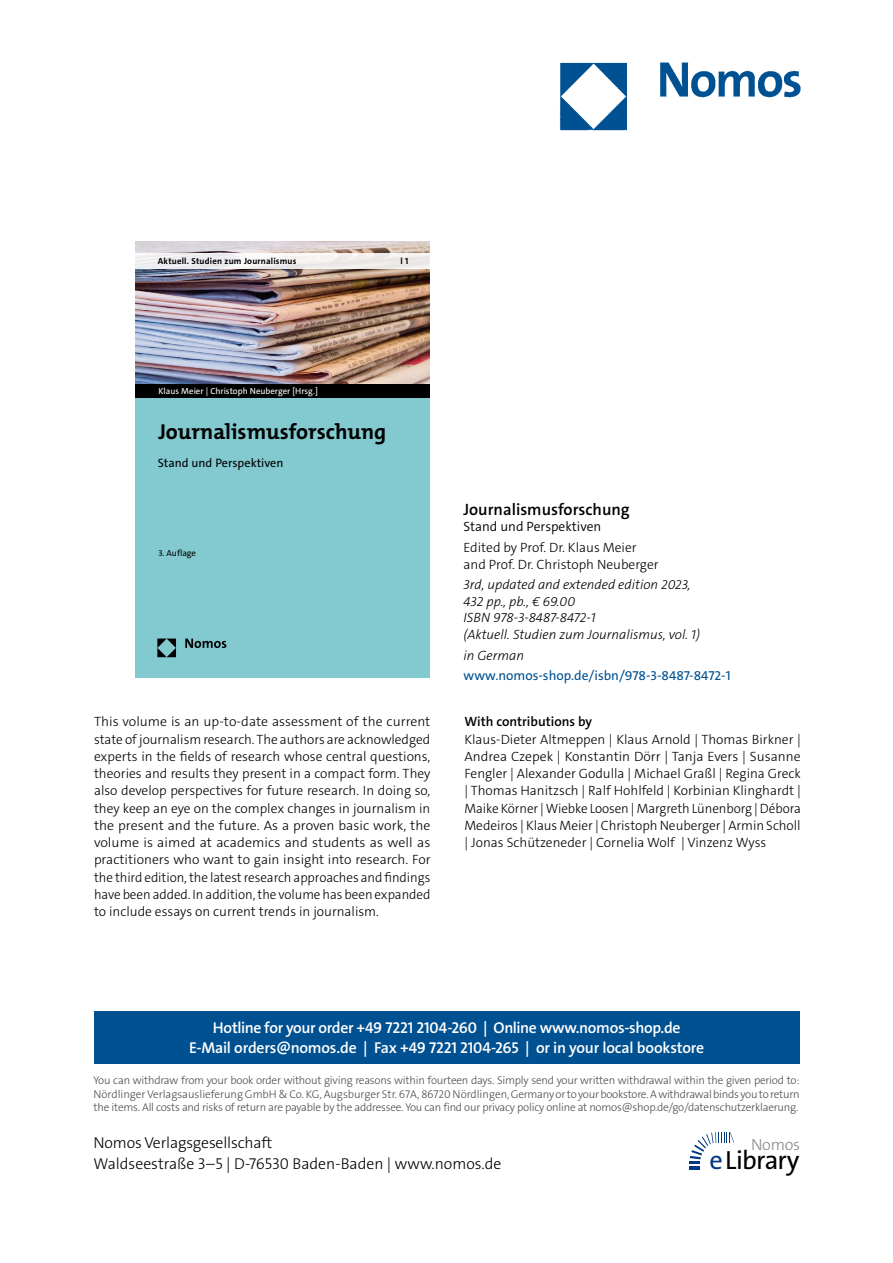
<style>
.page{position:relative;width:893px;height:1263px;background:#fff}
.page>*{position:absolute;margin:0;border:0;box-sizing:border-box;transform-origin:0 0}
.t1{font:26.4px "The Sans Os F";letter-spacing:-.03em;color:#000}
.t2{font:700 21.75px "The Mix C5";color:#000}
.t3{font:600 16.5px "The Sans C5";color:#000}
.t4{font:300 16.2px "The Sans Os F";letter-spacing:-.02em;color:#87888a}
.t5{font:600 15.75px/21px "The Sans Os F";letter-spacing:-.02em;color:#fff;text-align:center}
.t6{font:300 15.75px/21px "The Sans Os F";color:#000}
.t7{font:300 13.5px/17.2px "The Sans C5";color:#000;text-align:justify}
.t8{font:italic 300 13.5px/16.5px "The Sans C5";color:#000}
.t9{font:13.5px "The Sans C5";color:#005192}
.t10{font:300 13.5px "The Sans C5";color:#000}
.t11{font:600 13.5px "The Sans C5";color:#000}
.t12{font:12.15px "The Sans C5";color:#000}
.t13{font:300 11.25px/13.5px "The Sans Os F";letter-spacing:-.02em;color:#4b4b4d;text-align:justify}
.t14{font:8.85px "The Sans C5";color:#fff}
.t15{font:700 8.85px "The Sans C5";letter-spacing:.02em;color:#000}
.t16{font:8.85px "The Sans C5";color:#000}
.s1{color:#003882}
</style>
<div class="page">
<div style="left:94px;top:1011px;width:705px;height:52px;background:#005192"></div>
<hr style="left:689px;top:1166px;width:11px;height:4px;background:#003882">
<svg style="left:689px;top:1132px;width:45px;height:32px"></svg>
<img style="left:559px;top:62px;width:242px;height:69px">
<img style="left:135px;top:242px;width:295px;height:142px">
<div style="left:135px;top:398px;width:295px;height:279px;background:#82cad0"></div>
<svg style="left:157px;top:638px;width:19px;height:19px"></svg>
<svg style="left:185px;top:638px;width:41px;height:10px"></svg>
<div style="left:135px;top:253px;width:295px;height:16px;background:#efeeef"></div>
<div style="left:135px;top:384px;width:295px;height:14px;background:#000"></div>
<p class="t15" style="left:158px;top:255px;width:140px">Aktuell. Studien zum Journalismus</p>
<p class="t15" style="left:400px;top:255px;width:10px">l 1</p>
<p class="t14" style="left:158px;top:385px;width:161px">Klaus Meier | Christoph Neuberger [Hrsg.]</p>
<h2 class="t2" style="left:158px;top:417px;width:230px">Journalismusforschung</h2>
<p class="t12" style="left:158px;top:455px;width:127px">Stand und Perspektiven</p>
<p class="t16" style="left:158px;top:547px;width:39px">3. Auflage</p>
<p class="t3" style="left:463px;top:499px;width:168px">Journalismusforschung</p>
<p class="t10" style="left:463px;top:518px;width:139px">Stand und Perspektiven</p>
<p class="t7" style="left:463px;top:539px;width:197px;line-height:16.5px">Edited by Prof. Dr. Klaus Meier and Prof. Dr. Christoph Neuberger</p>
<p class="t8" style="left:463px;top:577px;width:238px">3rd, updated and extended edition 2023,<br>432 pp., pb., € 69.00<br>ISBN 978-3-8487-8472-1<br>(Aktuell. Studien zum Journalismus, vol. 1)</p>
<p class="t8" style="left:463px;top:647px;width:62px">in German</p>
<p class="t9" style="left:463px;top:667px;width:269px">www.nomos-shop.de/isbn/978-3-8487-8472-1</p>
<p class="t7" style="left:94px;top:713px;width:338px">This volume is an up-to-date assessment of the current state of journalism research. The authors are acknowledged experts in the fields of research whose central questions, theories and results they present in a compact form. They also develop perspectives for future research. In doing so, they keep an eye on the complex changes in journalism in the present and the future. As a proven basic work, the volume is aimed at academics and students as well as practitioners who want to gain insight into research. For the third edition, the latest research approaches and findings have been added. In addition, the volume has been expanded to include essays on current trends in journalism.</p>
<p class="t11" style="left:464px;top:713px;width:129px">With contributions by</p>
<p class="t7" style="left:464px;top:730px;width:338px">Klaus-Dieter Altmeppen | Klaus Arnold | Thomas Birkner | Andrea Czepek | Konstantin Dörr | Tanja Evers | Susanne Fengler | Alexander Godulla | Michael Graßl | Regina Greck | Thomas Hanitzsch | Ralf Hohlfeld | Korbinian Klinghardt | Maike Körner | Wiebke Loosen | Margreth Lünenborg | Débora Medeiros | Klaus Meier | Christoph Neuberger | Armin Scholl | Jonas Schützeneder | Cornelia Wolf | Vinzenz Wyss</p>
<p class="t5" style="left:189px;top:1017px;width:517px">Hotline for your order +49 7221 2104-260 | Online www.nomos-shop.de<br>E-Mail orders@nomos.de | Fax +49 7221 2104-265 | or in your local bookstore</p>
<p class="t13" style="left:94px;top:1074px;width:708px">You can withdraw from your book order without giving reasons within fourteen days. Simply send your written withdrawal within the given period to:<br>Nördlinger Verlagsauslieferung GmbH &amp; Co. KG, Augsburger Str. 67A, 86720 Nördlingen, Germany or to your bookstore. A withdrawal binds you to return the items. All costs and risks of return are payable by the addressee. You can find our privacy policy online at nomos@shop.de/go/datenschutzerklaerung.</p>
<p class="t6" style="left:94px;top:1133px;width:409px">Nomos Verlagsgesellschaft<br>Waldseestraße 3–5 | D-76530 Baden-Baden | www.nomos.de</p>
<p class="t4" style="left:751px;top:1134px;width:51px">Nomos</p>
<h1 class="t1" style="left:709px;top:1150px;width:91px"><span class="s1">e</span>Library</h1>
</div>
